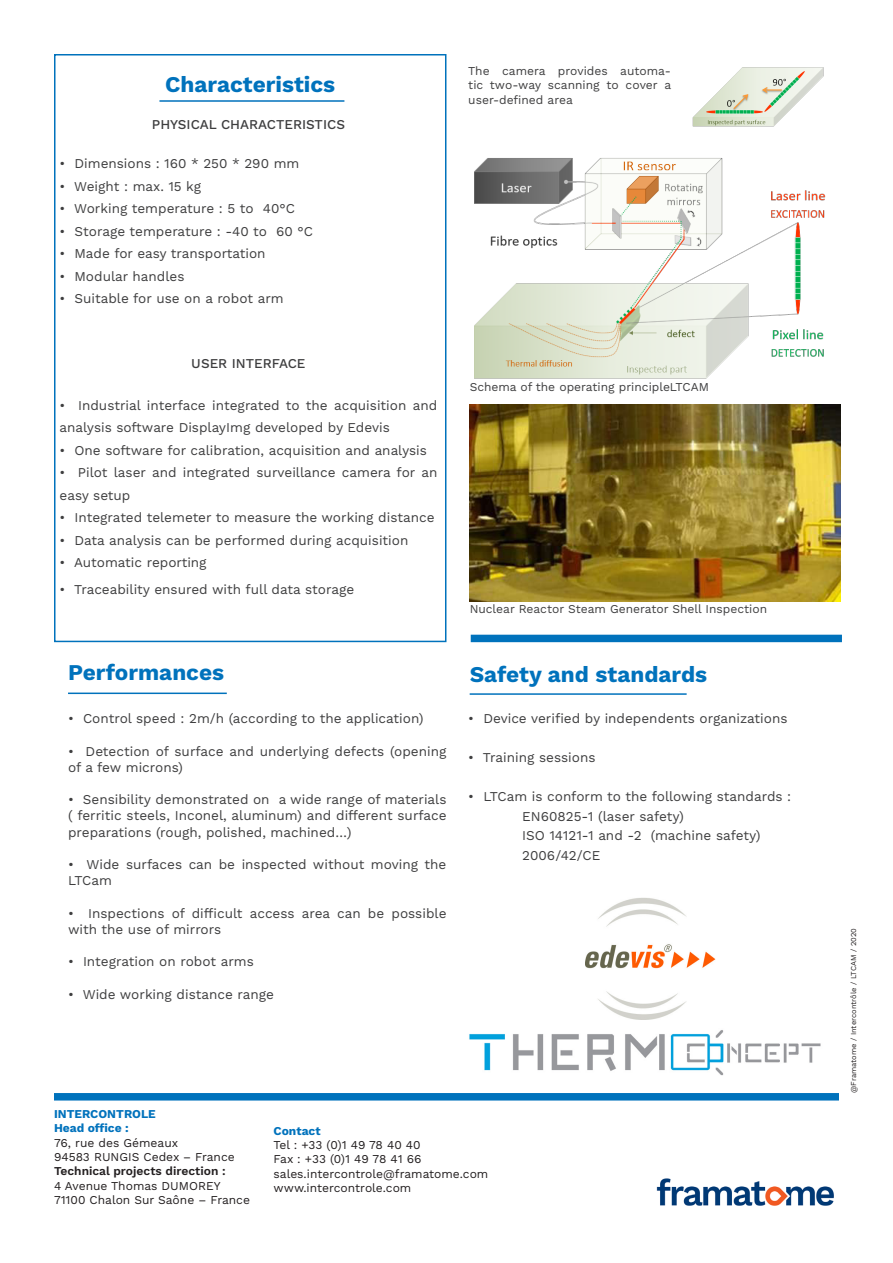
<style>
.page{position:relative;width:893px;height:1263px;background:#fff}
.page>*{position:absolute;margin:0;border:0;box-sizing:border-box;transform-origin:0 0}
.t1{font:700 22.5px "Work Sans";color:#0072bc}
.t2{font:13.5px/16.2px "Work Sans";color:#3e3e3f}
.t3{font:500 13.5px "Work Sans";color:#3e3e3f}
.t4{font:12px "Work Sans";color:#231f20}
.t5{font:12px/14.4px "Work Sans";color:#3e3e3f;text-align:justify}
.t6{font:700 12px "Work Sans";color:#0072bc}
.t7{font:600 12px "Work Sans";color:#231f20}
.t8{font:7.5px "Work Sans";color:#231f20}
</style>
<div class="page">
<div style="left:54px;top:1093px;width:785px;height:7px;background:#0072bc"></div>
<div style="left:54px;top:54px;width:392px;height:588px;border:2px solid #0072bc"></div>
<img style="left:656px;top:1178px;width:178px;height:28px">
<img style="left:475px;top:158px;width:351px;height:221px">
<img style="left:692px;top:67px;width:132px;height:60px">
<img style="left:470px;top:404px;width:371px;height:197px">
<hr style="left:159px;top:100px;width:185px;height:2px;background:#0072bc">
<div style="left:471px;top:635px;width:371px;height:7px;background:#0072bc"></div>
<hr style="left:68px;top:692px;width:159px;height:2px;background:#0072bc">
<hr style="left:470px;top:693px;width:217px;height:2px;background:#0072bc">
<img style="left:469px;top:1030px;width:352px;height:46px">
<img style="left:585px;top:898px;width:131px;height:121px">
<p class="t1" style="left:165px;top:72px;width:171px">Characteristics</p>
<p class="t3" style="left:152px;top:117px;width:195px">PHYSICAL CHARACTERISTICS</p>
<p class="t2" style="left:60px;top:156px;width:241px">• Dimensions : 160 * 250 * 290 mm</p>
<p class="t2" style="left:60px;top:178px;width:143px">• Weight : max. 15 kg</p>
<p class="t2" style="left:60px;top:201px;width:237px">• Working temperature : 5 to 40°C</p>
<p class="t2" style="left:60px;top:223px;width:255px">• Storage temperature : -40 to 60 °C</p>
<p class="t2" style="left:60px;top:246px;width:208px">• Made for easy transportation</p>
<p class="t2" style="left:60px;top:268px;width:127px">• Modular handles</p>
<p class="t2" style="left:60px;top:291px;width:226px">• Suitable for use on a robot arm</p>
<p class="t3" style="left:191px;top:355px;width:116px">USER INTERFACE</p>
<p class="t2" style="left:60px;top:395px;width:379px;line-height:22.5px">• Industrial interface integrated to the acquisition and analysis software DisplayImg developed by Edevis</p>
<p class="t2" style="left:60px;top:443px;width:369px">• One software for calibration, acquisition and analysis</p>
<p class="t2" style="left:60px;top:462px;width:379px;line-height:22.5px">• Pilot laser and integrated surveillance camera for an easy setup</p>
<p class="t2" style="left:60px;top:510px;width:377px">• Integrated telemeter to measure the working distance</p>
<p class="t2" style="left:60px;top:533px;width:350px">• Data analysis can be performed during acquisition</p>
<p class="t2" style="left:60px;top:555px;width:149px">• Automatic reporting</p>
<p class="t2" style="left:60px;top:582px;width:296px">• Traceability ensured with full data storage</p>
<p class="t1" style="left:68px;top:659px;width:158px">Performances</p>
<p class="t2" style="left:68px;top:711px;width:357px">• Control speed : 2m/h (according to the application)</p>
<p class="t2" style="left:68px;top:743px;width:380px">• Detection of surface and underlying defects (opening of a few microns)</p>
<p class="t2" style="left:68px;top:792px;width:380px;text-align:justify">• Sensibility demonstrated on a wide range of materials ( ferritic steels, Inconel, aluminum) and different surface preparations (rough, polished, machined…)</p>
<p class="t2" style="left:68px;top:857px;width:380px">• Wide surfaces can be inspected without moving the<br>LTCam</p>
<p class="t2" style="left:68px;top:905px;width:380px">• Inspections of difficult access area can be possible with the use of mirrors</p>
<p class="t2" style="left:68px;top:954px;width:187px">• Integration on robot arms</p>
<p class="t2" style="left:68px;top:986px;width:208px">• Wide working distance range</p>
<p class="t5" style="left:468px;top:64px;width:204px">The camera provides automa&shy;tic two-way scanning to cover a user-defined area</p>
<p class="t5" style="left:470px;top:381px;width:241px">Schema of the operating principleLTCAM</p>
<p class="t5" style="left:470px;top:602px;width:299px">Nuclear Reactor Steam Generator Shell Inspection</p>
<p class="t1" style="left:470px;top:661px;width:239px">Safety and standards</p>
<p class="t2" style="left:468px;top:711px;width:321px">• Device verified by independents organizations</p>
<p class="t2" style="left:468px;top:750px;width:129px">• Training sessions</p>
<p class="t2" style="left:468px;top:789px;width:324px">• LTCam is conform to the following standards :</p>
<p class="t2" style="left:522px;top:809px;width:163px">EN60825-1 (laser safety)</p>
<p class="t2" style="left:522px;top:828px;width:240px">ISO 14121-1 and -2 (machine safety)</p>
<p class="t2" style="left:522px;top:848px;width:80px">2006/42/CE</p>
<p class="t6" style="left:54px;top:1107px;width:103px">INTERCONTROLE</p>
<p class="t6" style="left:54px;top:1121px;width:76px">Head office :</p>
<p class="t4" style="left:54px;top:1135px;width:126px">76, rue des Gémeaux</p>
<p class="t4" style="left:54px;top:1150px;width:182px">94583 RUNGIS Cedex – France</p>
<p class="t7" style="left:54px;top:1164px;width:173px">Technical projects direction :</p>
<p class="t4" style="left:54px;top:1178px;width:168px">4 Avenue Thomas DUMOREY</p>
<p class="t4" style="left:54px;top:1193px;width:198px">71100 Chalon Sur Saône – France</p>
<p class="t6" style="left:274px;top:1123px;width:49px">Contact</p>
<p class="t4" style="left:274px;top:1138px;width:149px">Tel : +33 (0)1 49 78 40 40</p>
<p class="t4" style="left:274px;top:1152px;width:149px">Fax : +33 (0)1 49 78 41 66</p>
<p class="t4" style="left:274px;top:1167px;width:216px">sales.intercontrole@framatome.com</p>
<p class="t4" style="left:274px;top:1181px;width:139px">www.intercontrole.com</p>
<p class="t8" style="left:849px;top:1093px;width:166px;rotate:-90deg">@Framatome / Intercontrôle / LTCAM / 2020</p>
</div>
